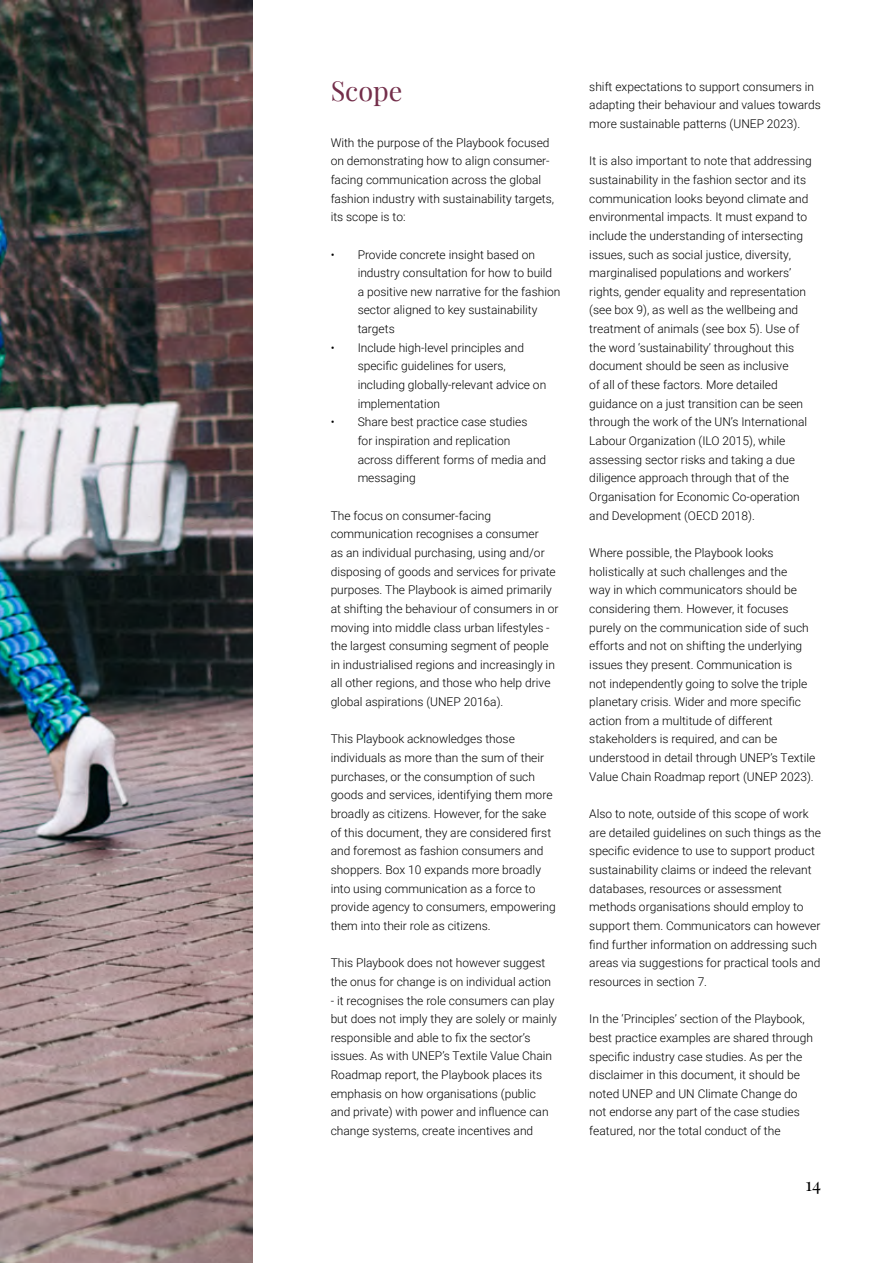
<style>
.page{position:relative;width:893px;height:1263px;background:#fff}
.page>*{position:absolute;margin:0;border:0;box-sizing:border-box;transform-origin:0 0}
.t1{font:27px "Playfair Display";color:#732e4a}
.t2{font:18px "Playfair Display";color:#000}
.t3{font:300 12px/18.6px "Roboto";color:#000}
</style>
<div class="page">
<img style="left:0;top:0;width:252px;height:1263px">
<h1 class="t1" style="left:331px;top:70px;width:73px">Scope</h1>
<p class="t3" style="left:331px;top:133px;width:225px">With the purpose of the Playbook focused on demonstrating how to align consumer&shy;facing communication across the global fashion industry with sustainability targets, its scope is to:</p>
<p class="t3" style="left:358px;top:244px;width:204px;text-indent:-27px">• Provide concrete insight based on industry consultation for how to build a positive new narrative for the fashion sector aligned to key sustainability targets</p>
<p class="t3" style="left:358px;top:338px;width:190px;text-indent:-27px">• Include high-level principles and specific guidelines for users, including globally-relevant advice on implementation</p>
<p class="t3" style="left:358px;top:412px;width:190px;text-indent:-27px">• Share best practice case studies<br>for inspiration and replication across different forms of media and messaging</p>
<p class="t3" style="left:331px;top:506px;width:229px">The focus on consumer-facing communication recognises a consumer<br>as an individual purchasing, using and/or disposing of goods and services for private purposes. The Playbook is aimed primarily at shifting the behaviour of consumers in or moving into middle class urban lifestyles - the largest consuming segment of people in industrialised regions and increasingly in all other regions, and those who help drive global aspirations (UNEP 2016a).</p>
<p class="t3" style="left:331px;top:729px;width:227px">This Playbook acknowledges those individuals as more than the sum of their purchases, or the consumption of such goods and services, identifying them more broadly as citizens. However, for the sake of this document, they are considered first and foremost as fashion consumers and shoppers. Box 10 expands more broadly into using communication as a force to provide agency to consumers, empowering them into their role as citizens.</p>
<p class="t3" style="left:331px;top:953px;width:222px">This Playbook does not however suggest the onus for change is on individual action</p>
<p class="t3" style="left:331px;top:990px;width:228px">- it recognises the role consumers can play but does not imply they are solely or mainly responsible and able to fix the sector’s issues. As with UNEP’s Textile Value Chain Roadmap report, the Playbook places its emphasis on how organisations (public and private) with power and influence can change systems, create incentives and</p>
<p class="t3" style="left:589px;top:77px;width:233px">shift expectations to support consumers in adapting their behaviour and values towards more sustainable patterns (UNEP 2023).</p>
<p class="t3" style="left:589px;top:151px;width:224px">It is also important to note that addressing sustainability in the fashion sector and its communication looks beyond climate and environmental impacts. It must expand to include the understanding of intersecting issues, such as social justice, diversity, marginalised populations and workers’ rights, gender equality and representation (see box 9), as well as the wellbeing and treatment of animals (see box 5). Use of the word ‘sustainability’ throughout this document should be seen as inclusive<br>of all of these factors. More detailed guidance on a just transition can be seen through the work of the UN’s International Labour Organization (ILO 2015), while assessing sector risks and taking a due diligence approach through that of the Organisation for Economic Co-operation and Development (OECD 2018).</p>
<p class="t3" style="left:589px;top:543px;width:227px">Where possible, the Playbook looks holistically at such challenges and the<br>way in which communicators should be considering them. However, it focuses purely on the communication side of such efforts and not on shifting the underlying issues they present. Communication is<br>not independently going to solve the triple planetary crisis. Wider and more specific action from a multitude of different stakeholders is required, and can be understood in detail through UNEP’s Textile Value Chain Roadmap report (UNEP 2023).</p>
<p class="t3" style="left:589px;top:804px;width:233px">Also to note, outside of this scope of work are detailed guidelines on such things as the specific evidence to use to support product sustainability claims or indeed the relevant databases, resources or assessment methods organisations should employ to support them. Communicators can however find further information on addressing such areas via suggestions for practical tools and resources in section 7.</p>
<p class="t3" style="left:589px;top:1009px;width:225px">In the ‘Principles’ section of the Playbook, best practice examples are shared through specific industry case studies. As per the disclaimer in this document, it should be noted UNEP and UN Climate Change do not endorse any part of the case studies featured, nor the total conduct of the</p>
<h2 class="t2" style="left:805px;top:1170px;width:17px">14</h2>
</div>
